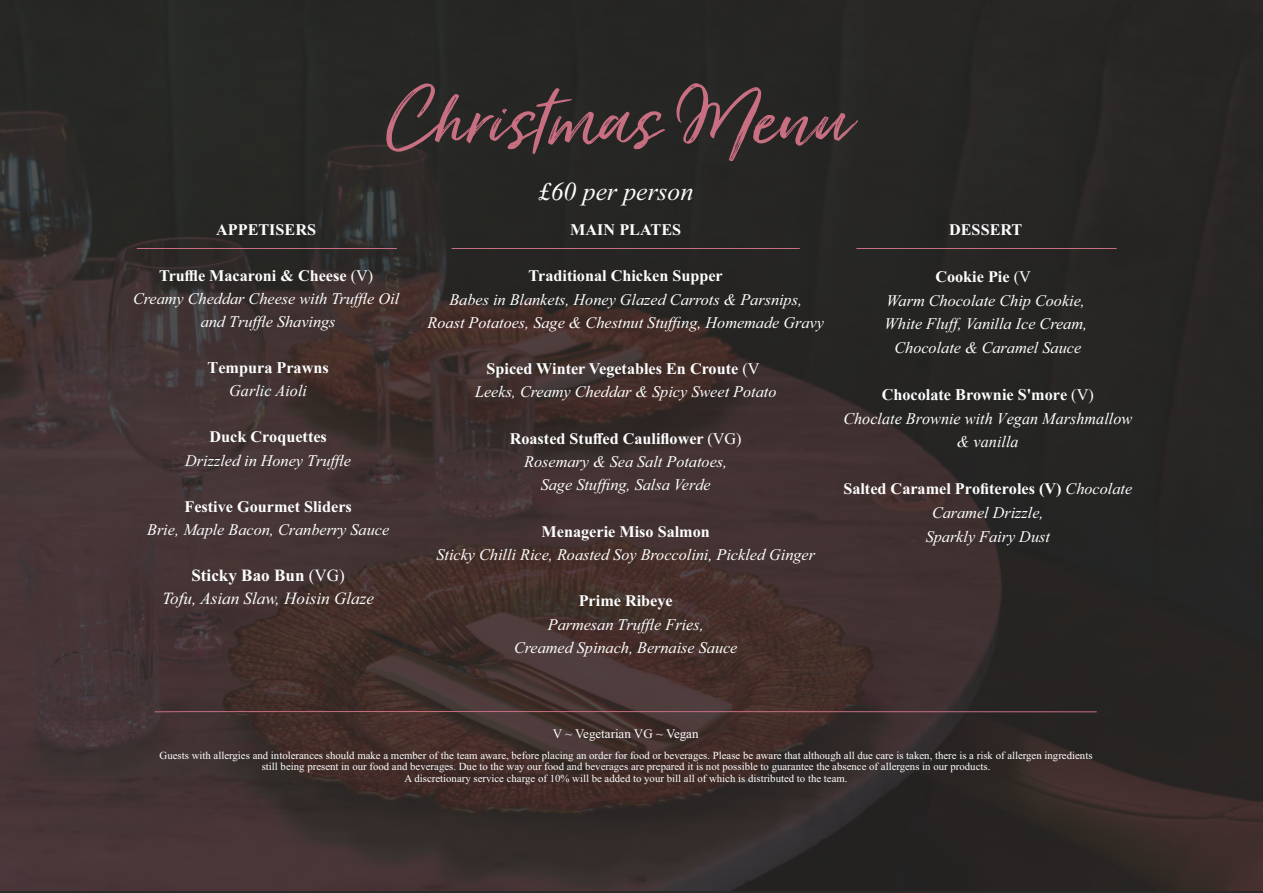
<style>
.page{position:relative;width:1263px;height:893px;background:#fff}
.page>*{position:absolute;margin:0;border:0;box-sizing:border-box;transform-origin:0 0}
.t1{font:94.95px "Just Lovely Slanted Wide";color:#c96f82}
.t2{font:italic 25.65px "Times New Roman";color:#fefefe}
.t3{font:italic 17.1px/23.1px "Times New Roman";color:#fefefe;text-align:center}
.t4{font:italic 16.2px/23.2px "Times New Roman";color:#fefefe;text-align:center}
.t5{font:700 16.2px "Times New Roman";color:#fefefe}
.t6{font:italic 16.2px/23.7px "Times New Roman";color:#fefefe;text-align:center}
.t7{font:700 16.2px "Times New Roman";color:#fefefe}
.t8{font:13.05px "Times New Roman";color:#fefefe}
.t9{font:10.8px/11.2px "Times New Roman";color:#fefefe;text-align:center}
.s1{font-style:inherit}
.s2{font-weight:700;font-style:normal}
.s3{font-style:normal}
</style>
<div class="page">
<img style="left:0;top:0;width:1263px;height:890px">
<hr style="left:137px;top:248px;width:260px;height:1px;background:#c96f82">
<hr style="left:856px;top:248px;width:261px;height:1px;background:#c96f82">
<hr style="left:452px;top:248px;width:348px;height:1px;background:#c96f82">
<svg style="left:154px;top:711px;width:943px;height:2px"></svg>
<h1 class="t1" style="left:383px;top:80px;width:467px">Christmas Menu</h1>
<h2 class="t2" style="left:538px;top:182px;width:157px">£<span class="s1">60</span> per person</h2>
<p class="t5" style="left:216px;top:224px;width:101px">APPETISERS</p>
<p class="t4" style="left:133px;top:266px;width:268px"><span class="s2">Truffle Macaroni &amp; Cheese</span> <span class="s3">(V)<br></span>Creamy Cheddar Cheese with Truffle Oil and Truffle Shavings</p>
<p class="t7" style="left:208px;top:357px;width:123px">Tempura Prawns</p>
<p class="t6" style="left:229px;top:379px;width:79px">Garlic Aioli</p>
<p class="t5" style="left:209px;top:431px;width:119px">Duck Croquettes</p>
<p class="t4" style="left:185px;top:450px;width:167px">Drizzled in Honey Truffle</p>
<p class="t5" style="left:184px;top:501px;width:169px">Festive Gourmet Sliders</p>
<p class="t4" style="left:147px;top:519px;width:244px">Brie, Maple Bacon, Cranberry Sauce</p>
<p class="t3" style="left:162px;top:565px;width:213px"><span class="s2">Sticky Bao Bun</span> <span class="s3">(VG)<br></span>Tofu, Asian Slaw, Hoisin Glaze</p>
<p class="t5" style="left:570px;top:224px;width:112px">MAIN PLATES</p>
<p class="t5" style="left:529px;top:270px;width:196px">Traditional Chicken Supper</p>
<p class="t4" style="left:428px;top:289px;width:398px">Babes in Blankets, Honey Glazed Carrots &amp; Parsnips,<br>Roast Potatoes, Sage &amp; Chestnut Stuffing, Homemade Gravy</p>
<p class="t4" style="left:475px;top:359px;width:303px"><span class="s2">Spiced Winter Vegetables En Croute</span> <span class="s3">(V<br></span>Leeks, Creamy Cheddar &amp; Spicy Sweet Potato</p>
<p class="t4" style="left:510px;top:428px;width:233px"><span class="s2">Roasted Stuffed Cauliflower</span> <span class="s3">(VG)<br></span>Rosemary &amp; Sea Salt Potatoes,<br>Sage Stuffing, Salsa Verde</p>
<p class="t5" style="left:542px;top:526px;width:170px">Menagerie Miso Salmon</p>
<p class="t4" style="left:436px;top:544px;width:380px">Sticky Chilli Rice, Roasted Soy Broccolini, Pickled Ginger</p>
<p class="t4" style="left:514px;top:591px;width:225px"><span class="s2">Prime Ribeye<br></span>Parmesan Truffle <span class="s1">Fries</span>,<br>Creamed Spinach, Bernaise Sauce</p>
<p class="t5" style="left:949px;top:224px;width:75px">DESSERT</p>
<p class="t4" style="left:884px;top:266px;width:204px;line-height:23.7px"><span class="s2">Cookie Pie</span> <span class="s3">(V<br></span>Warm Chocolate Chip Cookie,<br>White Fluff, Vanilla Ice Cream,<br>Chocolate &amp; Caramel Sauce</p>
<p class="t6" style="left:843px;top:382px;width:290px"><span class="s2">Chocolate Brownie S'more</span> <span class="s3">(V)<br></span>Choclate Brownie with Vegan Marshmallow &amp; vanilla</p>
<p class="t4" style="left:843px;top:478px;width:290px;line-height:23.7px"><span class="s2">Salted Caramel Profiteroles (V)</span> Chocolate<br>Caramel Drizzle,<br>Sparkly Fairy Dust</p>
<p class="t8" style="left:553px;top:729px;width:147px">V ~ Vegetarian VG ~ Vegan</p>
<p class="t9" style="left:160px;top:751px;width:934px">Guests with allergies and intolerances should make a member of the team aware, before placing an order for food or beverages. Please be aware that although all due care is taken, there is a risk of allergen ingredients still being present in our food and beverages. Due to the way our food and beverages are prepared it is not possible to guarantee the absence of allergens in our products.<br>A discretionary service charge of 10% will be added to your bill all of which is distributed to the team.</p>
</div>
